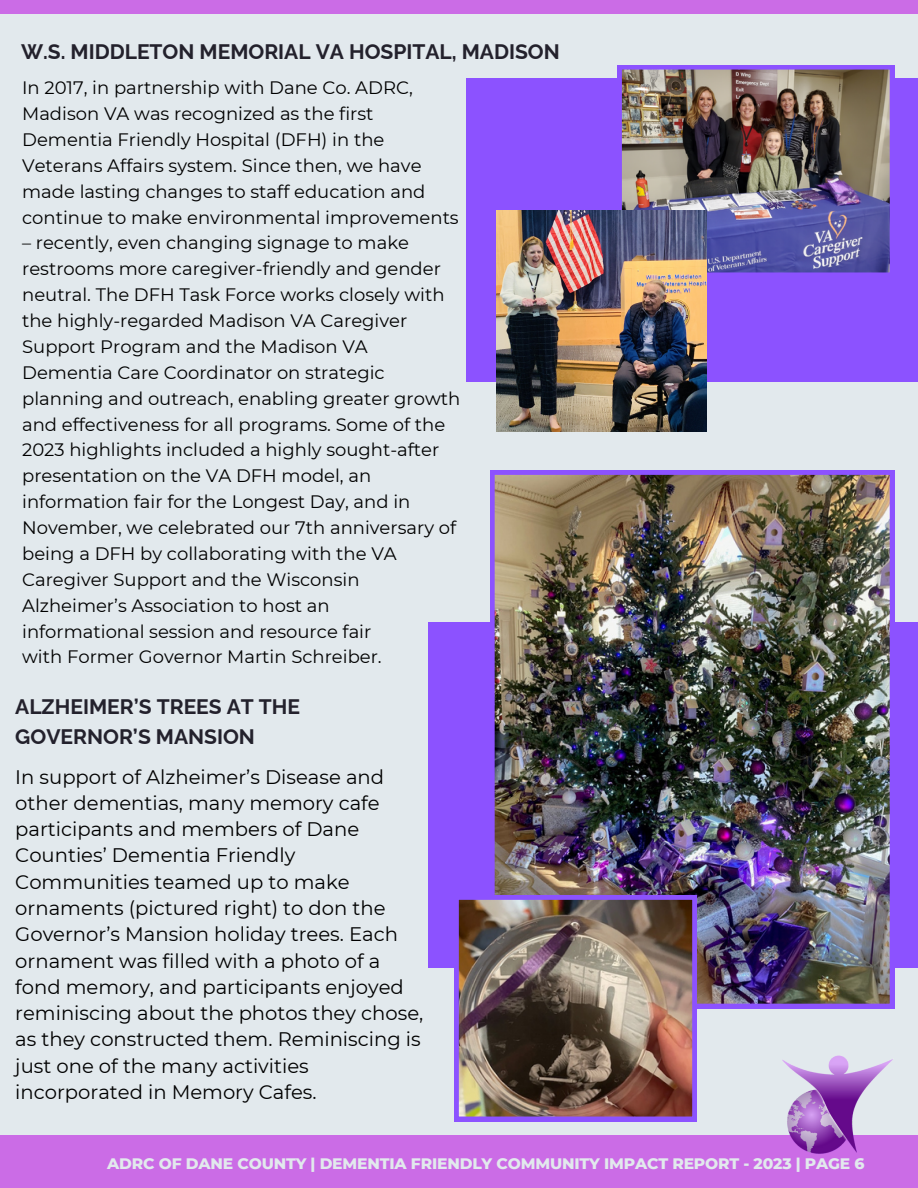
<style>
.page{position:relative;width:918px;height:1188px;background:#e2e9ed}
.page>*{position:absolute;margin:0;border:0;box-sizing:border-box;transform-origin:0 0}
.t1{font:700 21px/29.2px "Raleway";color:#23212c}
.t2{font:19.65px/26.2px "Montserrat";color:#000}
.t3{font:18px/25.8px "Montserrat";color:#000}
.t4{font:800 15.45px "Montserrat";letter-spacing:-.01em;color:#e2e9ed}
</style>
<div class="page">
<div style="left:0;top:1135px;width:918px;height:53px;background:#cb6ce6"></div>
<div style="left:466px;top:79px;width:452px;height:303px;background:#8c52ff"></div>
<div style="left:429px;top:622px;width:489px;height:345px;background:#8c52ff"></div>
<img style="left:490px;top:470px;width:404px;height:538px">
<img style="left:782px;top:1055px;width:111px;height:99px">
<img style="left:454px;top:895px;width:242px;height:226px">
<img style="left:617px;top:65px;width:277px;height:208px">
<img style="left:496px;top:211px;width:211px;height:220px">
<div style="left:0;top:0;width:918px;height:14px;background:#cb6ce6"></div>
<p class="t1" style="left:21px;top:37px;width:540px">W.S. MIDDLETON MEMORIAL VA HOSPITAL, MADISON</p>
<p class="t3" style="left:22px;top:75px;width:438px">In 2017, in partnership with Dane Co. ADRC, Madison VA was recognized as the first Dementia Friendly Hospital (DFH) in the Veterans Affairs system. Since then, we have made lasting changes to staff education and continue to make environmental improvements</p>
<p class="t3" style="left:22px;top:230px;width:440px">– recently, even changing signage to make restrooms more caregiver-friendly and gender neutral. The DFH Task Force works closely with the highly-regarded Madison VA Caregiver Support Program and the Madison VA Dementia Care Coordinator on strategic planning and outreach, enabling greater growth and effectiveness for all programs. Some of the 2023 highlights included a highly sought-after presentation on the VA DFH model, an information fair for the Longest Day, and in November, we celebrated our 7th anniversary of being a DFH by collaborating with the VA Caregiver Support and the Wisconsin Alzheimer’s Association to host an<br>informational session and resource fair<br>with Former Governor Martin Schreiber.</p>
<p class="t1" style="left:15px;top:692px;width:286px">ALZHEIMER’S TREES AT THE<br>GOVERNOR’S MANSION</p>
<p class="t2" style="left:15px;top:763px;width:410px">In support of Alzheimer’s Disease and other dementias, many memory cafe participants and members of Dane Counties’ Dementia Friendly Communities teamed up to make ornaments (pictured right) to don the Governor’s Mansion holiday trees. Each ornament was filled with a photo of a fond memory, and participants enjoyed reminiscing about the photos they chose, as they constructed them. Reminiscing is just one of the many activities incorporated in Memory Cafes.</p>
<p class="t4" style="left:107px;top:1154px;width:759px">ADRC OF DANE COUNTY | DEMENTIA FRIENDLY COMMUNITY IMPACT REPORT - 2023 | PAGE 6</p>
</div>
